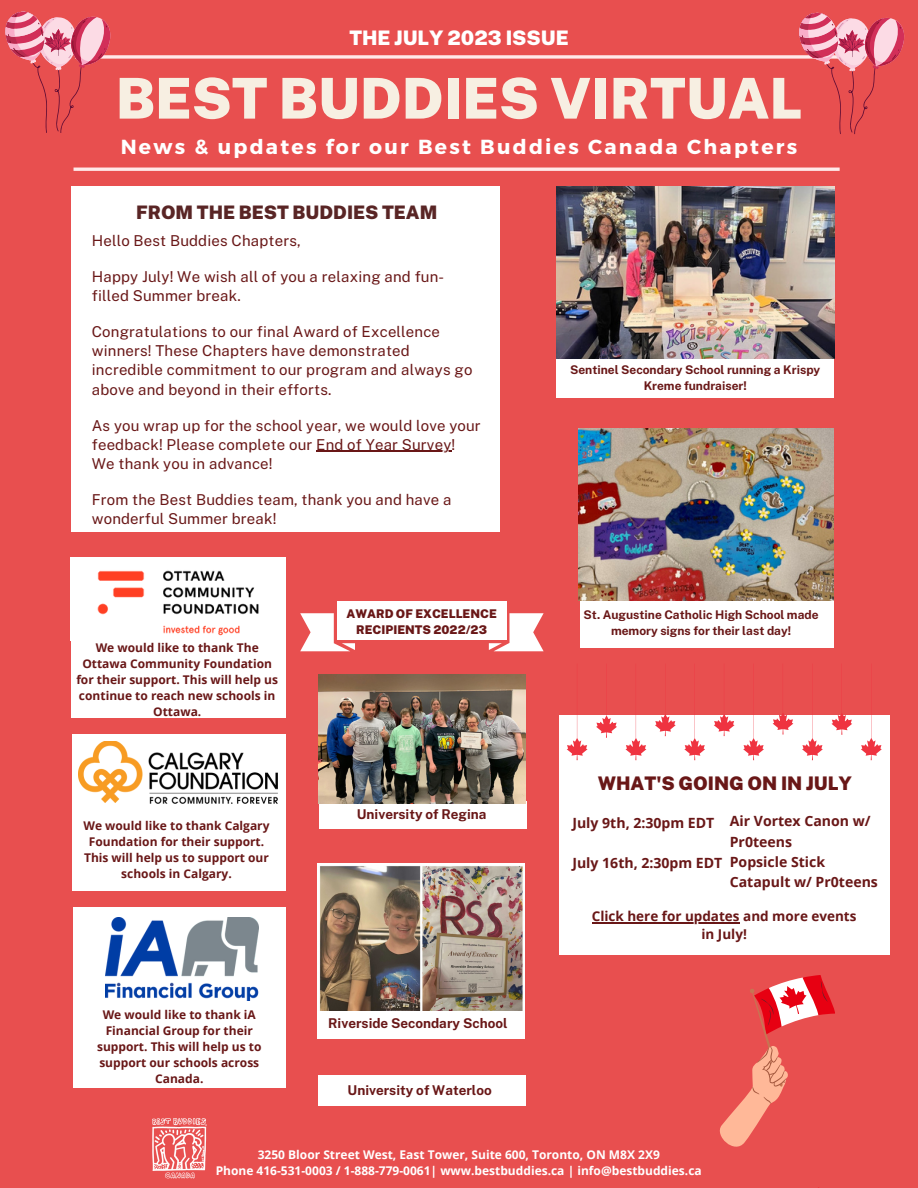
<style>
.page{position:relative;width:918px;height:1188px;background:#e84f4f}
.page>*{position:absolute;margin:0;border:0;box-sizing:border-box;transform-origin:0 0}
.t1{font:900 56.4px "Public Sans";color:#f7efe2}
.t2{font:700 20.4px "Montserrat";letter-spacing:.11em;color:#fff}
.t3{font:900 19.95px "Public Sans";color:#fff}
.t4{font:900 18.75px "Public Sans";color:#691717}
.t5{font:900 18.6px "Public Sans";color:#592525}
.t6{font:15px/19.2px "Public Sans";letter-spacing:.01em;color:#691717}
.t7{font:700 14.1px/20.2px "Open Sans";color:#691717}
.t8{font:700 13.5px "Public Sans";color:#691717}
.t9{font:700 13.5px/18px "Open Sans";color:#691717;text-align:center}
.t10{font:700 12px/16px "Open Sans";color:#691717;text-align:center}
.t11{font:700 12px "Open Sans";color:#fff}
.t12{font:700 12px/16px "Public Sans";color:#691717;text-align:center}
.t13{font:900 12px "Public Sans";color:#691717}
</style>
<div class="page">
<svg style="left:111px;top:55px;width:688px;height:4px;background:#fbd1d1"></svg>
<hr style="left:74px;top:168px;width:766px;height:3px;background:#ffe9e9">
<div style="left:72px;top:187px;width:428px;height:345px;background:#fff"></div>
<div style="left:318px;top:1008px;width:207px;height:30px;background:#fff"></div>
<div style="left:557px;top:352px;width:277px;height:46px;background:#fff"></div>
<svg style="left:489px;top:613px;width:55px;height:38px"></svg>
<div style="left:337px;top:602px;width:169px;height:38px;background:#fff"></div>
<svg style="left:300px;top:613px;width:55px;height:38px"></svg>
<div style="left:318px;top:1075px;width:207px;height:30px;background:#fff"></div>
<div style="left:319px;top:801px;width:207px;height:27px;background:#fff"></div>
<div style="left:71px;top:639px;width:214px;height:78px;background:#fff"></div>
<div style="left:72px;top:819px;width:213px;height:72px;background:#fff"></div>
<div style="left:580px;top:601px;width:254px;height:46px;background:#fff"></div>
<svg style="left:719px;top:975px;width:116px;height:172px"></svg>
<img style="left:318px;top:674px;width:207px;height:129px">
<img style="left:557px;top:187px;width:278px;height:172px">
<img style="left:579px;top:428px;width:255px;height:172px">
<div style="left:71px;top:557px;width:215px;height:84px;background:#fff"></div>
<img style="left:97px;top:570px;width:162px;height:66px">
<div style="left:72px;top:734px;width:213px;height:88px;background:#fff"></div>
<img style="left:79px;top:742px;width:199px;height:62px">
<div style="left:74px;top:1007px;width:212px;height:81px;background:#fff"></div>
<div style="left:73px;top:907px;width:213px;height:103px;background:#fff"></div>
<img style="left:106px;top:917px;width:153px;height:83px">
<svg style="left:5px;top:12px;width:106px;height:121px"></svg>
<svg style="left:799px;top:13px;width:106px;height:121px"></svg>
<img style="left:318px;top:863px;width:207px;height:147px">
<div style="left:560px;top:715px;width:330px;height:240px;background:#fff"></div>
<svg style="left:567px;top:715px;width:20px;height:45px"></svg>
<svg style="left:626px;top:715px;width:20px;height:45px"></svg>
<svg style="left:684px;top:715px;width:21px;height:45px"></svg>
<svg style="left:743px;top:715px;width:21px;height:45px"></svg>
<svg style="left:802px;top:715px;width:21px;height:45px"></svg>
<svg style="left:861px;top:715px;width:21px;height:45px"></svg>
<svg style="left:596px;top:715px;width:21px;height:23px"></svg>
<svg style="left:655px;top:714px;width:21px;height:22px"></svg>
<svg style="left:714px;top:714px;width:20px;height:22px"></svg>
<svg style="left:773px;top:713px;width:20px;height:22px"></svg>
<svg style="left:832px;top:713px;width:20px;height:22px"></svg>
<img style="left:153px;top:1118px;width:54px;height:61px">
<hr style="left:316px;top:451px;width:136px;height:1px;background:#691717">
<hr style="left:592px;top:922px;width:148px;height:1px;background:#691717">
<p class="t3" style="left:349px;top:26px;width:221px">THE JULY 2023 ISSUE</p>
<p class="t1" style="left:116px;top:65px;width:688px">BEST BUDDIES VIRTUAL</p>
<p class="t2" style="left:121px;top:133px;width:678px">News &amp; updates for our Best Buddies Canada Chapters</p>
<p class="t5" style="left:136px;top:201px;width:303px">FROM THE BEST BUDDIES TEAM</p>
<p class="t6" style="left:92px;top:231px;width:211px">Hello Best Buddies Chapters,</p>
<p class="t6" style="left:92px;top:267px;width:354px">Happy July! We wish all of you a relaxing and fun&shy;filled Summer break.</p>
<p class="t6" style="left:92px;top:322px;width:382px">Congratulations to our final Award of Excellence winners! These Chapters have demonstrated incredible commitment to our program and always go above and beyond in their efforts.</p>
<p class="t6" style="left:92px;top:415px;width:390px">As you wrap up for the school year, we would love your feedback! Please complete our End of Year Survey!<br>We thank you in advance!</p>
<p class="t6" style="left:92px;top:490px;width:361px">From the Best Buddies team, thank you and have a wonderful Summer break!</p>
<p class="t10" style="left:76px;top:639px;width:203px">We would like to thank The<br>Ottawa Community Foundation for their support. This will help us continue to reach new schools in<br>Ottawa.</p>
<p class="t10" style="left:84px;top:817px;width:188px">We would like to thank Calgary<br>Foundation for their support.<br>This will help us to support our schools in Calgary.</p>
<p class="t10" style="left:97px;top:1006px;width:166px">We would like to thank iA<br>Financial Group for their support. This will help us to support our schools across<br>Canada.</p>
<p class="t13" style="left:347px;top:607px;width:152px">AWARD OF EXCELLENCE</p>
<p class="t13" style="left:356px;top:623px;width:132px">RECIPIENTS 2022/23</p>
<p class="t8" style="left:357px;top:806px;width:131px">University of Regina</p>
<p class="t8" style="left:328px;top:1015px;width:181px">Riverside Secondary School</p>
<p class="t8" style="left:348px;top:1082px;width:146px">University of Waterloo</p>
<p class="t12" style="left:570px;top:361px;width:252px">Sentinel Secondary School running a Krispy<br>Kreme fundraiser!</p>
<p class="t12" style="left:584px;top:607px;width:237px">St. Augustine Catholic High School made memory signs for their last day!</p>
<p class="t4" style="left:598px;top:772px;width:256px">WHAT'S GOING ON IN JULY</p>
<p class="t7" style="left:572px;top:812px;width:144px">July 9th, 2:30pm EDT</p>
<p class="t7" style="left:572px;top:853px;width:152px">July 16th, 2:30pm EDT</p>
<p class="t7" style="left:730px;top:811px;width:142px">Air Vortex Canon w/<br>Pr0teens</p>
<p class="t7" style="left:730px;top:851px;width:150px">Popsicle Stick<br>Catapult w/ Pr0teens</p>
<p class="t9" style="left:592px;top:907px;width:266px">Click here for updates and more events in July!</p>
<p class="t11" style="left:258px;top:1146px;width:404px">3250 Bloor Street West, East Tower, Suite 600, Toronto, ON M8X 2X9</p>
<p class="t11" style="left:216px;top:1162px;width:488px">Phone 416-531-0003 / 1-888-779-0061| www.bestbuddies.ca | info@bestbuddies.ca</p>
</div>
